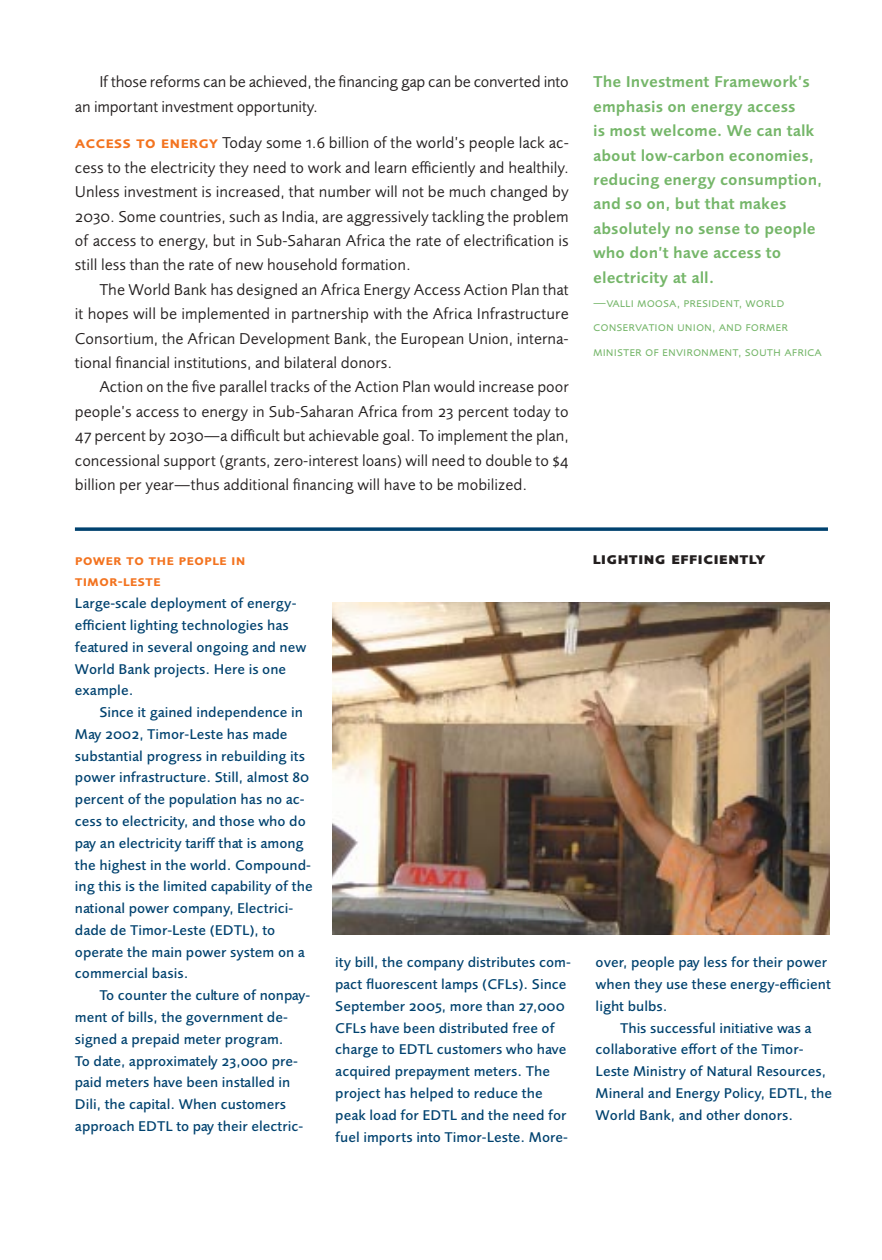
<style>
.page{position:relative;width:882px;height:1260px;background:#fff}
.page>*{position:absolute;margin:0;border:0;box-sizing:border-box;transform-origin:0 0}
.t1{font:17.5px/24.3px "Foundry Intl";color:#231f1f;text-align:justify}
.t2{font:600 17.5px/24.3px "Foundry Intl";color:#75b669}
.t3{font:700 17.5px "Foundry Intl SC";color:#231f1f}
.t4{font:500 15.75px/21.7px "Foundry Intl";color:#00426f}
.t5{font:600 15.75px "Foundry Intl SC";color:#f3731f}
.t6{font:14px/24.3px "Foundry Intl SC";color:#75b669}
.s1{font-family:"Foundry Intl SC";font-weight:600;color:#f3731f}
</style>
<div class="page">
<svg style="left:75px;top:527px;width:753px;height:4px;background:#205981"></svg>
<img style="left:332px;top:602px;width:498px;height:332px">
<p class="t1" style="left:75px;top:71px;width:495px;text-indent:24px">If those reforms can be achieved, the financing gap can be converted into an important investment opportunity.</p>
<p class="t1" style="left:75px;top:132px;width:495px"><span class="s1">access to energy</span> Today some 1.6 billion of the world’s people lack ac&shy;cess to the electricity they need to work and learn e≈ciently and healthily.<br>Unless investment is increased, that number will not be much changed by 2030. Some countries, such as India, are aggressively tackling the problem of access to energy, but in Sub-Saharan Africa the rate of electrification is still less than the rate of new household formation.</p>
<p class="t1" style="left:75px;top:279px;width:495px;text-indent:24px">The World Bank has designed an Africa Energy Access Action Plan that it hopes will be implemented in partnership with the Africa Infrastructure Consortium, the African Development Bank, the European Union, interna&shy;tional financial institutions, and bilateral donors.</p>
<p class="t1" style="left:75px;top:376px;width:495px;text-indent:24px">Action on the five parallel tracks of the Action Plan would increase poor people’s access to energy in Sub-Saharan Africa from 23 percent today to 47 percent by 2030—a di≈cult but achievable goal. To implement the plan, concessional support (grants, zero-interest loans) will need to double to $4 billion per year—thus additional financing will have to be mobilized.</p>
<p class="t2" style="left:593px;top:71px;width:231px">The Investment Framework’s emphasis on energy access<br>is most welcome. We can talk about low-carbon economies, reducing energy consumption, and so on, but that makes absolutely no sense to people who don't have access to electricity at all.</p>
<p class="t6" style="left:593px;top:290px;width:230px">—valli moosa, president, world conservation union, and former minister of environment, south africa</p>
<p class="t5" style="left:75px;top:550px;width:172px">power to the people in</p>
<p class="t3" style="left:592px;top:548px;width:175px">lighting efficiently</p>
<p class="t5" style="left:75px;top:572px;width:87px">timor-leste</p>
<p class="t4" style="left:75px;top:594px;width:233px">Large-scale deployment of energy&shy;e≈cient lighting technologies has featured in several ongoing and new<br>World Bank projects. Here is one example.</p>
<p class="t4" style="left:75px;top:703px;width:239px;text-indent:24px">Since it gained independence in May 2002, Timor-Leste has made substantial progress in rebuilding its power infrastructure. Still, almost 80 percent of the population has no ac&shy;cess to electricity, and those who do pay an electricity tari∑ that is among the highest in the world. Compound&shy;ing this is the limited capability of the national power company, Electrici&shy;dade de Timor-Leste (EDTL), to operate the main power system on a commercial basis.</p>
<p class="t4" style="left:75px;top:986px;width:237px;text-indent:24px">To counter the culture of nonpay&shy;ment of bills, the government de&shy;signed a prepaid meter program.<br>To date, approximately 23,000 pre&shy;paid meters have been installed in Dili, the capital. When customers approach EDTL to pay their electric-</p>
<p class="t4" style="left:335px;top:953px;width:237px">ity bill, the company distributes com&shy;pact fluorescent lamps (CFLs). Since September 2005, more than 27,000<br>CFLs have been distributed free of charge to EDTL customers who have acquired prepayment meters. The project has helped to reduce the peak load for EDTL and the need for fuel imports into Timor-Leste. More-</p>
<p class="t4" style="left:596px;top:953px;width:237px">over, people pay less for their power when they use these energy-e≈cient light bulbs.</p>
<p class="t4" style="left:596px;top:1018px;width:238px;text-indent:24px">This successful initiative was a collaborative e∑ort of the Timor-Leste Ministry of Natural Resources, Mineral and Energy Policy, EDTL, the World Bank, and other donors.</p>
</div>
